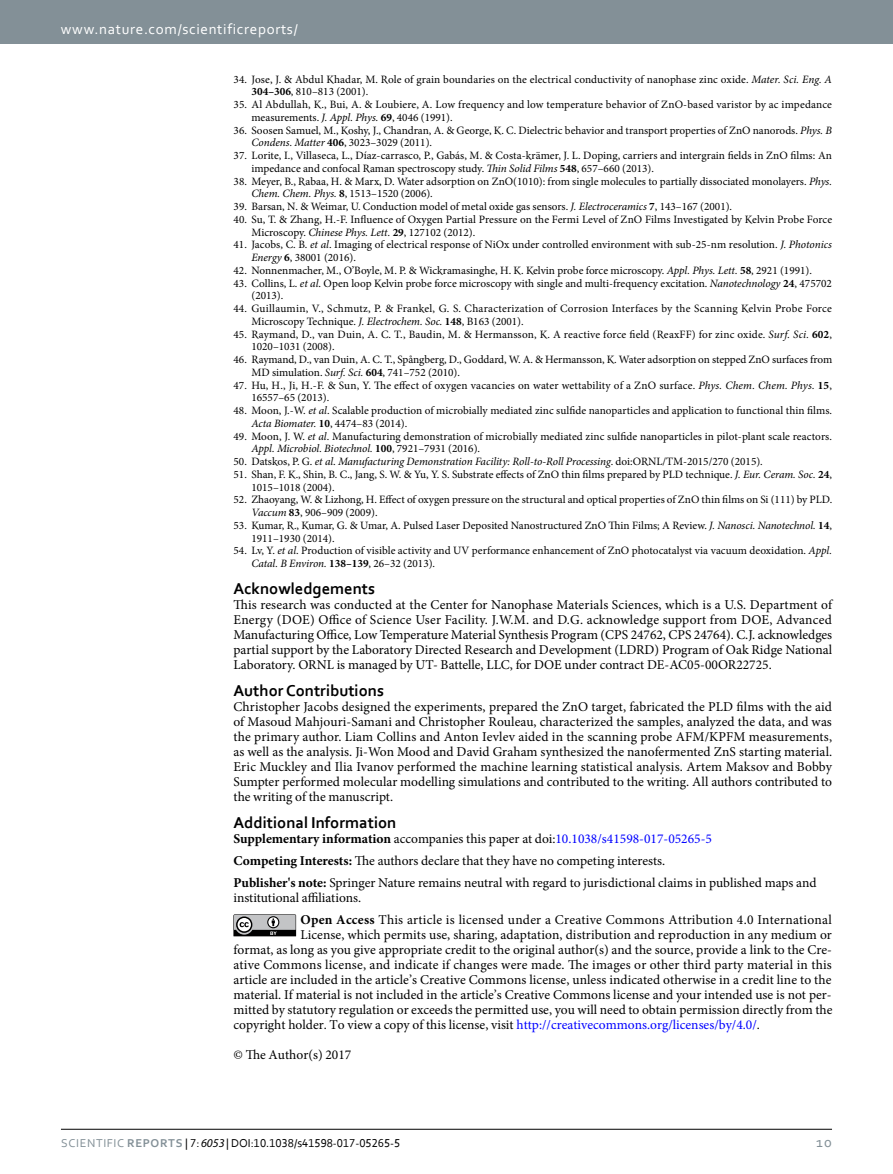
<style>
.page{position:relative;width:893px;height:1174px;background:#fff}
.page>*{position:absolute;margin:0;border:0;box-sizing:border-box;transform-origin:0 0}
.t1{font:700 16.5px "Corbel";color:#000}
.t2{font:15px "Corbel 2";letter-spacing:.045em;color:#fff}
.t3{font:15px "Corbel 2";color:#839097}
.t4{font:13.5px/15px "Minion Pro";color:#000;text-align:justify}
.t5{font:13.5px/21.8px "Minion Pro";letter-spacing:.02em;color:#000}
.t6{font:12px "Corbel";color:#000}
.t7{font:11.25px/12.8px "Minion Pro";color:#000}
.t8{font:italic 11.25px "Minion Pro";letter-spacing:-.01em;color:#000}
.s1{font-style:italic}
.s2{font-weight:700}
.s3{font-style:normal}
.s4{color:#00f}
.s5{font-family:"Corbel 2";color:#839097}
.s6{font-family:"Corbel Bold 2";color:#839097}
.s7{font-family:"Myriad Pro";font-style:italic}
</style>
<div class="page">
<div style="left:0;top:0;width:893px;height:43px;background:#839097"></div>
<hr style="left:61px;top:1129px;width:771px;height:1px;background:#000">
<svg style="left:233px;top:914px;width:63px;height:22px"></svg>
<h2 class="t2" style="left:61px;top:19px;width:238px">www.nature.com/scientificreports/</h2>
<p class="t7" style="left:251px;top:73px;width:582px;text-indent:-18px">34. Jose, J. &amp; Abdul Khadar, M. Role of grain boundaries on the electrical conductivity of nanophase zinc oxide. <span class="s1">Mater. Sci. Eng. A<br></span><span class="s2">304–306</span>, 810–813 (2001).</p>
<p class="t7" style="left:251px;top:98px;width:582px;text-indent:-18px">35. Al Abdullah, K., Bui, A. &amp; Loubiere, A. Low frequency and low temperature behavior of ZnO-based varistor by ac impedance measurements. <span class="s1">J. Appl. Phys.</span> <span class="s2">69</span>, 4046 (1991).</p>
<p class="t7" style="left:251px;top:124px;width:582px;text-indent:-18px">36. Soosen Samuel, M., Koshy, J., Chandran, A. &amp; George, K. C. Dielectric behavior and transport properties of ZnO nanorods. <span class="s1">Phys. B<br>Condens. Matter</span> <span class="s2">406</span>, 3023–3029 (2011).</p>
<p class="t7" style="left:251px;top:149px;width:582px;text-indent:-18px">37. Lorite, I., Villaseca, L., Díaz-carrasco, P., Gabás, M. &amp; Costa-krämer, J. L. Doping, carriers and intergrain fields in ZnO films: An impedance and confocal Raman spectroscopy study. <span class="s1">Thin Solid Films</span> <span class="s2">548</span>, 657–660 (2013).</p>
<p class="t7" style="left:251px;top:175px;width:582px;text-indent:-18px">38. Meyer, B., Rabaa, H. &amp; Marx, D. Water adsorption on ZnO(1010): from single molecules to partially dissociated monolayers. <span class="s1">Phys.<br>Chem. Chem. Phys.</span> <span class="s2">8</span>, 1513–1520 (2006).</p>
<p class="t7" style="left:234px;top:200px;width:500px">39. Barsan, N. &amp; Weimar, U. Conduction model of metal oxide gas sensors. <span class="s1">J. Electroceramics</span> <span class="s2">7</span>, 143–167 (2001).</p>
<p class="t7" style="left:251px;top:213px;width:582px;text-indent:-18px">40. Su, T. &amp; Zhang, H.-F. Influence of Oxygen Partial Pressure on the Fermi Level of ZnO Films Investigated by Kelvin Probe Force<br>Microscopy. <span class="s1">Chinese Phys. Lett.</span> <span class="s2">29</span>, 127102 (2012).</p>
<p class="t7" style="left:251px;top:238px;width:582px;text-indent:-18px">41. Jacobs, C. B. <span class="s1">et al</span>. Imaging of electrical response of NiOx under controlled environment with sub-25-nm resolution. <span class="s1">J. Photonics<br>Energy</span> <span class="s2">6</span>, 38001 (2016).</p>
<p class="t7" style="left:234px;top:264px;width:580px">42. Nonnenmacher, M., O’Boyle, M. P. &amp; Wickramasinghe, H. K. Kelvin probe force microscopy. <span class="s1">Appl. Phys. Lett.</span> <span class="s2">58</span>, 2921 (1991).</p>
<p class="t7" style="left:251px;top:277px;width:582px;text-indent:-18px">43. Collins, L. <span class="s1">et al</span>. Open loop Kelvin probe force microscopy with single and multi-frequency excitation. <span class="s1">Nanotechnology</span> <span class="s2">24</span>, 475702 (2013).</p>
<p class="t7" style="left:251px;top:302px;width:582px;text-indent:-18px">44. Guillaumin, V., Schmutz, P. &amp; Frankel, G. S. Characterization of Corrosion Interfaces by the Scanning Kelvin Probe Force<br>Microscopy Technique. <span class="s1">J. Electrochem. Soc.</span> <span class="s2">148</span>, B163 (2001).</p>
<p class="t7" style="left:251px;top:328px;width:582px;text-indent:-18px">45. Raymand, D., van Duin, A. C. T., Baudin, M. &amp; Hermansson, K. A reactive force field (ReaxFF) for zinc oxide. <span class="s1">Surf. Sci.</span> <span class="s2">602</span>,<br>1020–1031 (2008).</p>
<p class="t7" style="left:251px;top:353px;width:582px;text-indent:-18px">46. Raymand, D., van Duin, A. C. T., Spångberg, D., Goddard, W. A. &amp; Hermansson, K. Water adsorption on stepped ZnO surfaces from<br>MD simulation. <span class="s1">Surf. Sci.</span> <span class="s2">604</span>, 741–752 (2010).</p>
<p class="t7" style="left:251px;top:378px;width:582px;text-indent:-18px">47. Hu, H., Ji, H.-F. &amp; Sun, Y. The effect of oxygen vacancies on water wettability of a ZnO surface. <span class="s1">Phys. Chem. Chem. Phys.</span> <span class="s2">15</span>,<br>16557–65 (2013).</p>
<p class="t7" style="left:251px;top:404px;width:582px;text-indent:-18px">48. Moon, J.-W. <span class="s1">et al</span>. Scalable production of microbially mediated zinc sulfide nanoparticles and application to functional thin films.<br><span class="s1">Acta Biomater.</span> <span class="s2">10</span>, 4474–83 (2014).</p>
<p class="t7" style="left:251px;top:429px;width:582px;text-indent:-18px">49. Moon, J. W. <span class="s1">et al</span>. Manufacturing demonstration of microbially mediated zinc sulfide nanoparticles in pilot-plant scale reactors.<br><span class="s1">Appl. Microbiol. Biotechnol.</span> <span class="s2">100</span>, 7921–7931 (2016).</p>
<p class="t8" style="left:234px;top:454px;width:531px"><span class="s3">50. Datskos, P. G.</span> et al<span class="s3">.</span> Manufacturing Demonstration Facility: Roll-to-Roll Processing<span class="s3">. doi:ORNL/TM-2015/270 (2015).</span></p>
<p class="t7" style="left:251px;top:468px;width:582px;text-indent:-18px">51. Shan, F. K., Shin, B. C., Jang, S. W. &amp; Yu, Y. S. Substrate effects of ZnO thin films prepared by PLD technique. <span class="s1">J. Eur. Ceram. Soc.</span> <span class="s2">24</span>,<br>1015–1018 (2004).</p>
<p class="t7" style="left:251px;top:493px;width:582px;text-indent:-18px">52. Zhaoyang, W. &amp; Lizhong, H. Effect of oxygen pressure on the structural and optical properties of ZnO thin films on Si (111) by PLD.<br><span class="s1">Vaccum</span> <span class="s2">83</span>, 906–909 (2009).</p>
<p class="t7" style="left:251px;top:519px;width:582px;text-indent:-18px">53. Kumar, R., Kumar, G. &amp; Umar, A. Pulsed Laser Deposited Nanostructured ZnO Thin Films; A Review. <span class="s1">J. Nanosci. Nanotechnol.</span> <span class="s2">14</span>,<br>1911–1930 (2014).</p>
<p class="t7" style="left:251px;top:544px;width:582px;text-indent:-18px">54. Lv, Y. <span class="s1">et al</span>. Production of visible activity and UV performance enhancement of ZnO photocatalyst via vacuum deoxidation. <span class="s1">Appl.<br>Catal. B Environ.</span> <span class="s2">138–139</span>, 26–32 (2013).</p>
<h1 class="t1" style="left:233px;top:578px;width:143px">Acknowledgements</h1>
<p class="t4" style="left:233px;top:597px;width:600px">This research was conducted at the Center for Nanophase Materials Sciences, which is a U.S. Department of Energy (DOE) Office of Science User Facility. J.W.M. and D.G. acknowledge support from DOE, Advanced Manufacturing Office, Low Temperature Material Synthesis Program (CPS 24762, CPS 24764). C.J. acknowledges partial support by the Laboratory Directed Research and Development (LDRD) Program of Oak Ridge National Laboratory. ORNL is managed by UT- Battelle, LLC, for DOE under contract DE-AC05-00OR22725.</p>
<h1 class="t1" style="left:233px;top:680px;width:152px">Author Contributions</h1>
<p class="t4" style="left:233px;top:699px;width:600px">Christopher Jacobs designed the experiments, prepared the ZnO target, fabricated the PLD films with the aid of Masoud Mahjouri-Samani and Christopher Rouleau, characterized the samples, analyzed the data, and was the primary author. Liam Collins and Anton Ievlev aided in the scanning probe AFM/KPFM measurements, as well as the analysis. Ji-Won Mood and David Graham synthesized the nanofermented ZnS starting material.<br>Eric Muckley and Ilia Ivanov performed the machine learning statistical analysis. Artem Maksov and Bobby Sumpter performed molecular modelling simulations and contributed to the writing. All authors contributed to the writing of the manuscript.</p>
<h1 class="t1" style="left:233px;top:812px;width:164px">Additional Information</h1>
<p class="t4" style="left:233px;top:828px;width:584px;line-height:21.8px;text-align:left"><span class="s2">Supplementary information</span> accompanies this paper at doi:<span class="s4">10.1038/s41598-017-05265-5<br></span><span class="s2">Competing Interests:</span> The authors declare that they have no competing interests.<br><span class="s2">Publisher's note:</span> Springer Nature remains neutral with regard to jurisdictional claims in published maps and</p>
<p class="t5" style="left:301px;top:886px;width:533px;text-indent:-67px">institutional affiliations.<br><span class="s2">Open Access</span> This article is licensed under a Creative Commons Attribution 4.0 International</p>
<p class="t4" style="left:233px;top:927px;width:601px;text-indent:67px">License, which permits use, sharing, adaptation, distribution and reproduction in any medium or format, as long as you give appropriate credit to the original author(s) and the source, provide a link to the Cre&shy;ative Commons license, and indicate if changes were made. The images or other third party material in this article are included in the article’s Creative Commons license, unless indicated otherwise in a credit line to the material. If material is not included in the article’s Creative Commons license and your intended use is not per&shy;mitted by statutory regulation or exceeds the permitted use, you will need to obtain permission directly from the copyright holder. To view a copy of this license, visit <span class="s4">http://creativecommons.org/licenses/by/4.0/</span>.</p>
<p class="t4" style="left:233px;top:1046px;width:119px">© The Author(s) 2017</p>
<p class="t6" style="left:61px;top:1135px;width:341px"><span class="s5">SCIENtIFIC</span> <span class="s6">REPORTS</span> | 7: <span class="s7">6053</span> | DOI:10.1038/s41598-017-05265-5</p>
<h2 class="t3" style="left:816px;top:1132px;width:17px">10</h2>
</div>
